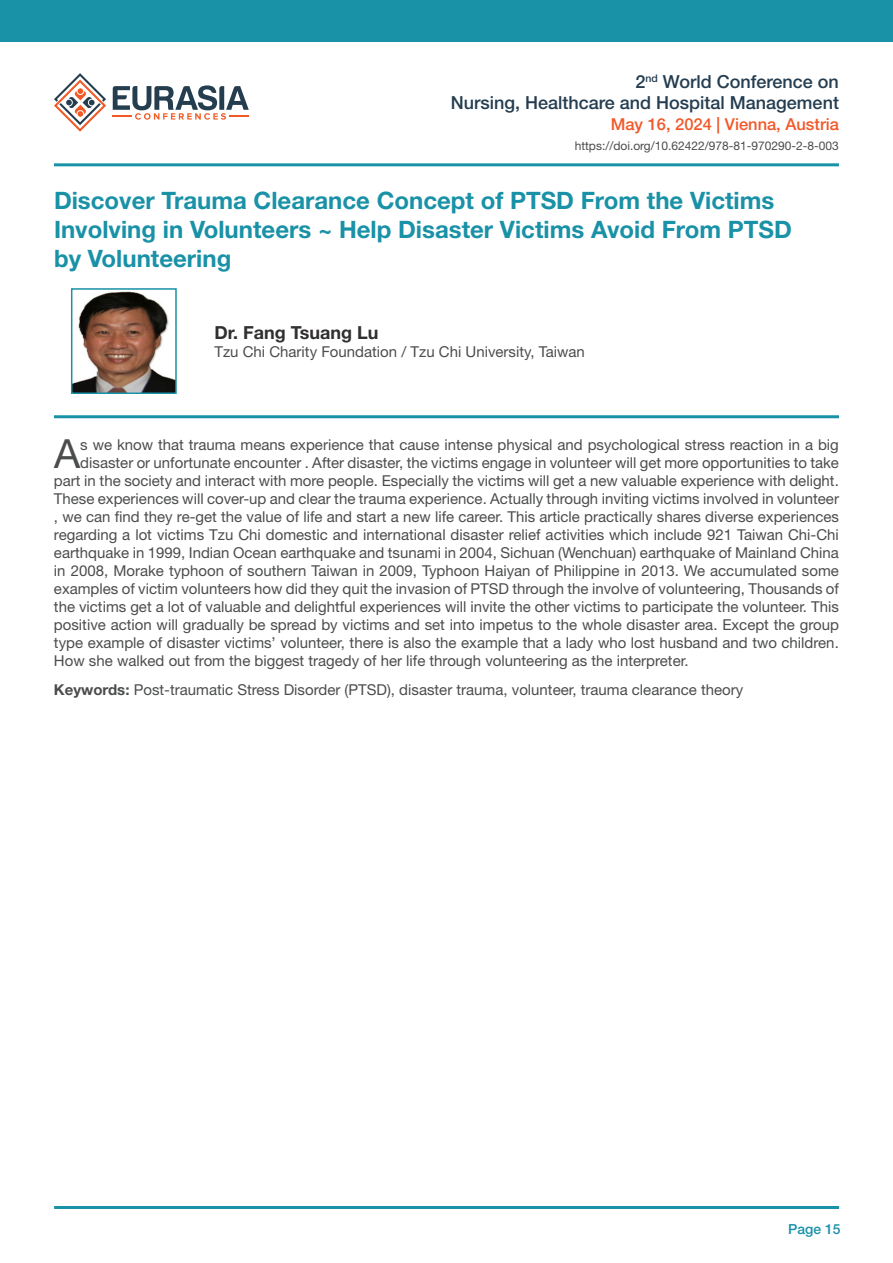
<style>
.page{position:relative;width:893px;height:1263px;background:#fff}
.page>*{position:absolute;margin:0;border:0;box-sizing:border-box;transform-origin:0 0}
.t1{font:40.2px "Helvetica Neue LT Std";color:#4b4c4d}
.t2{font:700 24px/28.8px "Helvetica Neue LT Std";color:#1991a7}
.t3{font:500 18px/21.6px "Helvetica Neue LT Std";color:#243d50;text-align:right}
.t4{font:700 18px "Helvetica Neue LT Std";color:#312f30}
.t5{font:500 16.5px "Helvetica Neue LT Std";color:#f1592a}
.t6{font:15px "Helvetica Neue LT Std";color:#4b4c4d}
.t7{font:500 13.95px "Helvetica Neue LT Std";color:#1991a7}
.t8{font:12px "Helvetica Neue LT Std";color:#4b4c4d}
.s1{font-weight:700}
</style>
<div class="page">
<div style="left:0;top:0;width:893px;height:41px;background:#1991a7"></div>
<hr style="left:54px;top:1206px;width:785px;height:3px;background:#1991a7">
<hr style="left:54px;top:163px;width:785px;height:3px;background:#1991a7">
<svg style="left:113px;top:85px;width:136px;height:35px"></svg>
<svg style="left:54px;top:73px;width:52px;height:59px"></svg>
<hr style="left:54px;top:415px;width:785px;height:3px;background:#1991a7">
<img style="left:74px;top:291px;width:100px;height:100px">
<div style="left:71px;top:288px;width:106px;height:106px;border:2px solid #1991a7"></div>
<p class="t3" style="left:451px;top:70px;width:390px">2<sup>nd</sup> World Conference on<br>Nursing, Healthcare and Hospital Management</p>
<p class="t5" style="left:611px;top:114px;width:230px">May 16, 2024 | Vienna, Austria</p>
<p class="t8" style="left:575px;top:139px;width:266px">https://doi.org/10.62422/978-81-970290-2-8-003</p>
<p class="t2" style="left:54px;top:186px;width:739px">Discover Trauma Clearance Concept of PTSD From the Victims<br>Involving in Volunteers ~ Help Disaster Victims Avoid From PTSD by Volunteering</p>
<p class="t4" style="left:214px;top:321px;width:166px">Dr. Fang Tsuang Lu</p>
<p class="t6" style="left:214px;top:342px;width:372px">Tzu Chi Charity Foundation / Tzu Chi University, Taiwan</p>
<p class="t1" style="left:54px;top:430px;width:28px">A</p>
<p class="t6" style="left:80px;top:436px;width:760px">s we know that trauma means experience that cause intense physical and psychological stress reaction in a big</p>
<p class="t6" style="left:80px;top:454px;width:760px">disaster or unfortunate encounter . After disaster, the victims engage in volunteer will get more opportunities to take</p>
<p class="t6" style="left:54px;top:472px;width:786px">part in the society and interact with more people. Especially the victims will get a new valuable experience with delight.</p>
<p class="t6" style="left:54px;top:490px;width:786px">These experiences will cover-up and clear the trauma experience. Actually through inviting victims involved in volunteer</p>
<p class="t6" style="left:54px;top:508px;width:786px">, we can find they re-get the value of life and start a new life career. This article practically shares diverse experiences</p>
<p class="t6" style="left:54px;top:526px;width:786px">regarding a lot victims Tzu Chi domestic and international disaster relief activities which include 921 Taiwan Chi-Chi</p>
<p class="t6" style="left:54px;top:544px;width:786px">earthquake in 1999, Indian Ocean earthquake and tsunami in 2004, Sichuan (Wenchuan) earthquake of Mainland China</p>
<p class="t6" style="left:54px;top:562px;width:786px">in 2008, Morake typhoon of southern Taiwan in 2009, Typhoon Haiyan of Philippine in 2013. We accumulated some</p>
<p class="t6" style="left:54px;top:580px;width:787px">examples of victim volunteers how did they quit the invasion of PTSD through the involve of volunteering, Thousands of</p>
<p class="t6" style="left:54px;top:598px;width:786px">the victims get a lot of valuable and delightful experiences will invite the other victims to participate the volunteer. This</p>
<p class="t6" style="left:54px;top:616px;width:786px">positive action will gradually be spread by victims and set into impetus to the whole disaster area. Except the group</p>
<p class="t6" style="left:54px;top:634px;width:786px">type example of disaster victims’ volunteer, there is also the example that a lady who lost husband and two children.</p>
<p class="t6" style="left:54px;top:652px;width:636px">How she walked out from the biggest tragedy of her life through volunteering as the interpreter.</p>
<p class="t6" style="left:54px;top:681px;width:691px"><span class="s1">Keywords:</span> Post-traumatic Stress Disorder (PTSD), disaster trauma, volunteer, trauma clearance theory</p>
<p class="t7" style="left:788px;top:1221px;width:54px">Page 15</p>
</div>
